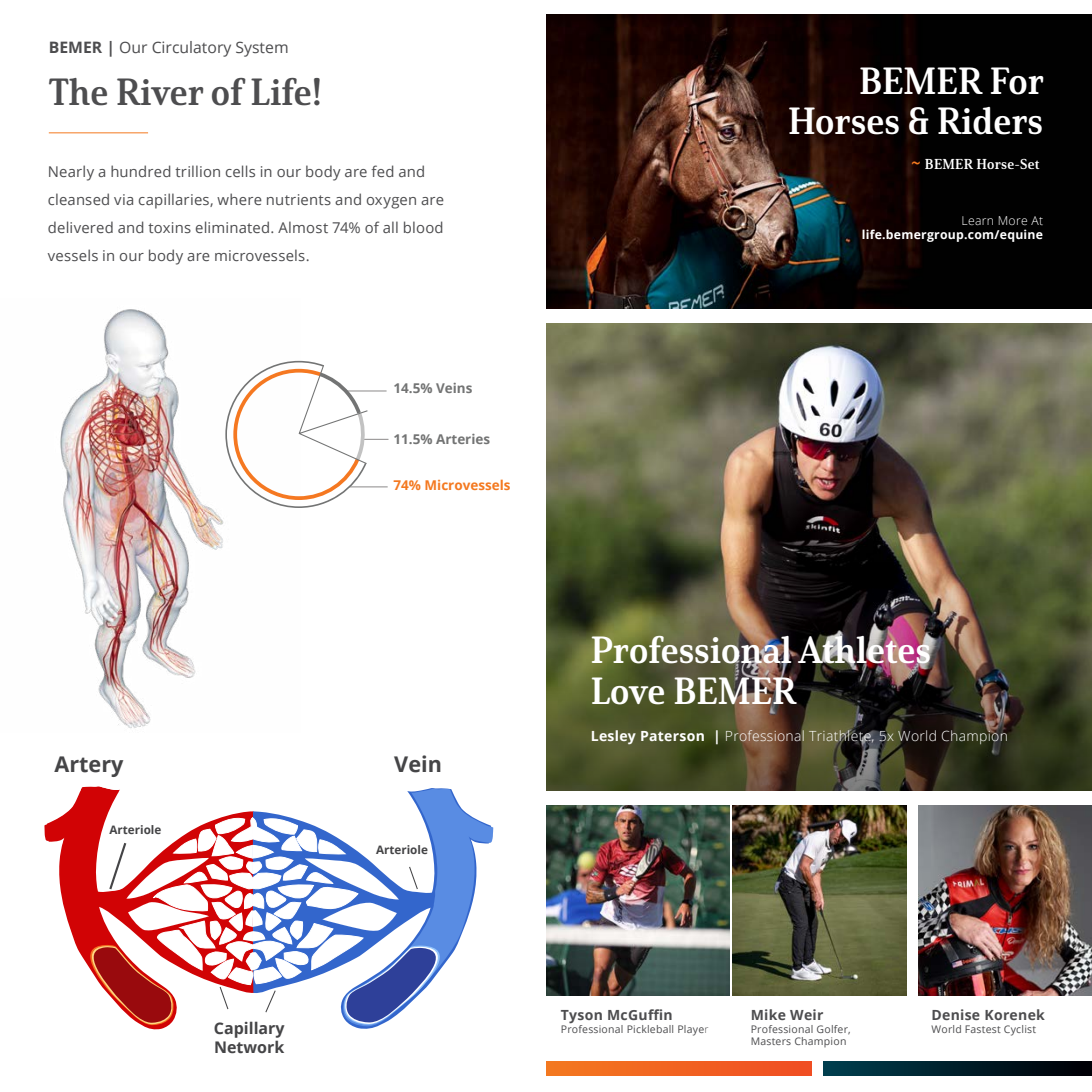
<style>
.page{position:relative;width:1092px;height:1092px;background:#fff}
.page>*{position:absolute;margin:0;border:0;box-sizing:border-box;transform-origin:0 0}
.t1{font:36.75px/40.2px "Solitas Serif Nor Bol";color:#fff;text-align:right}
.t2{font:36.75px "Solitas Serif Nor Bol";color:#4d4d4f}
.t3{font:700 21.7px "Open Sans";color:#454547}
.t4{font:700 15.92px/19.2px "Open Sans";color:#454547}
.t5{font:15.75px "Open Sans";color:#4d4d4f}
.t6{font:14.88px/28px "Open Sans";letter-spacing:.015em;color:#4d4d4f}
.t7{font:300 14px "Open Sans";letter-spacing:.02em;color:#fff}
.t8{font:700 14px "Open Sans";letter-spacing:.02em;color:#4d4d4f}
.t9{font:14px "Solitas Serif Nor Bol";letter-spacing:.02em;color:#fff}
.t10{font:700 13.47px "Open Sans";color:#737474}
.t11{font:700 13.47px "Open Sans";color:#f47920}
.t12{font:700 12.25px "Open Sans";letter-spacing:.02em;color:#fff}
.t13{font:300 12.25px "Open Sans";letter-spacing:.02em;color:#fff}
.t14{font:700 11.72px "Open Sans";color:#454547}
.t15{font:10.5px/12.6px "Open Sans";letter-spacing:.02em;color:#4d4d4f}
.s1{font-weight:700}
.s2{font-size:21px;color:#f47920}
.s3{font-weight:300}
</style>
<div class="page">
<hr style="left:49px;top:132px;width:99px;height:1px;background:#f47920">
<img style="left:60px;top:309px;width:240px;height:420px">
<svg style="left:225px;top:361px;width:163px;height:147px"></svg>
<svg style="left:44px;top:786px;width:449px;height:240px"></svg>
<img style="left:546px;top:324px;width:545px;height:222px">
<img style="left:546px;top:546px;width:545px;height:244px">
<img style="left:546px;top:15px;width:545px;height:294px">
<svg style="left:546px;top:1061px;width:265px;height:14px;background:#f16221"></svg>
<svg style="left:823px;top:1061px;width:268px;height:14px;background:#001e29"></svg>
<img style="left:546px;top:805px;width:183px;height:190px">
<img style="left:733px;top:805px;width:173px;height:190px">
<img style="left:918px;top:805px;width:173px;height:190px">
<p class="t5" style="left:49px;top:36px;width:241px"><span class="s1">BEMER |</span> Our Circulatory System</p>
<h1 class="t2" style="left:49px;top:69px;width:275px">The River of Life!</h1>
<p class="t6" style="left:48px;top:157px;width:398px">Nearly a hundred trillion cells in our body are fed and cleansed via capillaries, where nutrients and oxygen are delivered and toxins eliminated. Almost 74% of all blood vessels in our body are microvessels.</p>
<p class="t10" style="left:393px;top:378px;width:80px">14.5% Veins</p>
<p class="t10" style="left:393px;top:430px;width:98px">11.5% Arteries</p>
<p class="t11" style="left:393px;top:475px;width:119px">74% Microvessels</p>
<h2 class="t3" style="left:54px;top:749px;width:71px">Artery</h2>
<h2 class="t3" style="left:394px;top:749px;width:49px">Vein</h2>
<p class="t14" style="left:109px;top:821px;width:53px">Arteriole</p>
<p class="t14" style="left:376px;top:841px;width:53px">Arteriole</p>
<h1 class="t1" style="left:788px;top:60px;width:257px">BEMER For<br>Horses &amp; Riders</h1>
<p class="t9" style="left:910px;top:155px;width:130px"><span class="s2">~</span> BEMER Horse-Set</p>
<p class="t13" style="left:961px;top:212px;width:83px">Learn More At</p>
<p class="t12" style="left:861px;top:226px;width:183px">life.bemergroup.com/equine</p>
<h1 class="t1" style="left:590px;top:630px;width:342px;text-align:left">Professional Athletes<br>Love BEMER</h1>
<p class="t7" style="left:590px;top:726px;width:418px"><span class="s1">Lesley Paterson |</span> Professional Triathlete, 5x World Champion</p>
<p class="t4" style="left:214px;top:1017px;width:72px">Capillary<br>Network</p>
<p class="t8" style="left:561px;top:1004px;width:113px">Tyson McGuffin</p>
<p class="t15" style="left:561px;top:1022px;width:149px">Professional Pickleball Playe<span class="s3">r</span></p>
<p class="t8" style="left:750px;top:1004px;width:74px">Mike Weir</p>
<p class="t15" style="left:750px;top:1022px;width:102px">Professional Golfer,<br>Masters Champion</p>
<p class="t8" style="left:931px;top:1004px;width:115px">Denise Korenek</p>
<p class="t15" style="left:931px;top:1022px;width:106px">World Fastest Cyclist</p>
</div>
